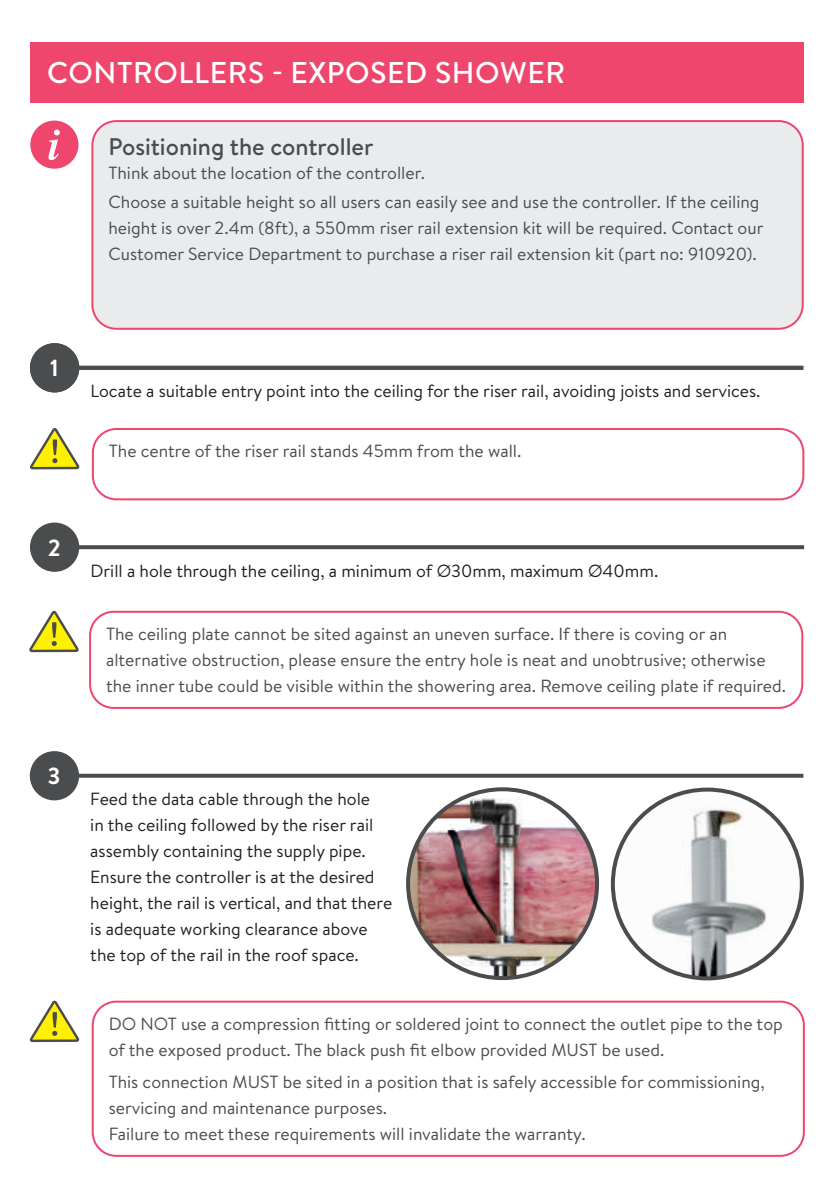
<style>
.page{position:relative;width:840px;height:1191px;background:#fff}
.page>*{position:absolute;margin:0;border:0;box-sizing:border-box;transform-origin:0 0}
.t1{font:500 30px "Brandon Text";letter-spacing:.02em;color:#fff}
.t2{font:500 24px "Brandon Text";color:#4b4c4d}
.t3{font:700 24px "Brandon Grotesque";color:#fff}
.t4{font:17.6px/26px "Brandon Text";color:#4b4c4d}
.t5{font:17.6px/26px "Brandon Text";color:#231f20}
</style>
<div class="page">
<div style="left:92px;top:1000px;width:712px;height:156px;border:2px solid #ef466e;border-radius:24px"></div>
<svg style="left:30px;top:1000px;width:49px;height:42px"></svg>
<div style="left:92px;top:121px;width:710px;height:208px;background:#eaebec;border-radius:24px"></div>
<div style="left:91px;top:120px;width:712px;height:210px;border:2px solid #ef466e;border-radius:24px"></div>
<div style="left:92px;top:428px;width:711px;height:72px;border:2px solid #ef466e;border-radius:24px"></div>
<hr style="left:72px;top:366px;width:729px;height:4px;background:#4b4c4d">
<div style="left:32px;top:345px;width:45px;height:45px;background:#4b4c4d;border-radius:50%"></div>
<div style="left:30px;top:343px;width:49px;height:49px;border:4px solid #4b4c4d;border-radius:50%"></div>
<div style="left:30px;top:43px;width:773px;height:60px;background:#ef466e"></div>
<div style="left:30px;top:121px;width:48px;height:48px;background:#ef466e;border-radius:50%"></div>
<svg style="left:48px;top:129px;width:12px;height:31px"></svg>
<svg style="left:79px;top:545px;width:724px;height:4px;background:#535455"></svg>
<div style="left:32px;top:524px;width:45px;height:46px;background:#4b4c4d;border-radius:50%"></div>
<div style="left:30px;top:522px;width:49px;height:50px;border:4px solid #4b4c4d;border-radius:50%"></div>
<div style="left:89px;top:611px;width:713px;height:98px;border:2px solid #ef466e;border-radius:24px"></div>
<svg style="left:30px;top:428px;width:49px;height:41px"></svg>
<svg style="left:29px;top:611px;width:50px;height:41px"></svg>
<img style="left:408px;top:789px;width:188px;height:189px">
<div style="left:406px;top:787px;width:192px;height:193px;border:4px solid #4b4c4d;border-radius:50%"></div>
<img style="left:612px;top:789px;width:189px;height:189px;border-radius:94px">
<div style="left:610px;top:787px;width:193px;height:193px;border:4px solid #4b4c4d;border-radius:50%"></div>
<svg style="left:79px;top:773px;width:724px;height:4px;background:#6c6d6e"></svg>
<div style="left:32px;top:753px;width:45px;height:45px;background:#4b4c4d;border-radius:50%"></div>
<div style="left:30px;top:751px;width:49px;height:49px;border:4px solid #4b4c4d;border-radius:50%"></div>
<h1 class="t1" style="left:47px;top:52px;width:519px">CONTROLLERS - EXPOSED SHOWER</h1>
<h2 class="t2" style="left:108px;top:130px;width:266px">Positioning the controller</h2>
<p class="t4" style="left:108px;top:158px;width:652px;line-height:28.8px">Think about the location of the controller.<br>Choose a suitable height so all users can easily see and use the controller. If the ceiling</p>
<p class="t4" style="left:108px;top:214px;width:656px">height is over 2.4m (8ft), a 550mm riser rail extension kit will be required. Contact our<br>Customer Service Department to purchase a riser rail extension kit (part no: 910920).</p>
<h2 class="t3" style="left:41px;top:351px;width:29px">2 01</h2>
<p class="t5" style="left:91px;top:377px;width:671px">Locate a suitable entry point into the ceiling for the riser rail, avoiding joists and services.</p>
<p class="t4" style="left:109px;top:437px;width:414px">The centre of the riser rail stands 45mm from the wall.</p>
<h2 class="t3" style="left:48px;top:530px;width:14px">2</h2>
<h2 class="t3" style="left:48px;top:759px;width:14px">3</h2>
<p class="t5" style="left:91px;top:557px;width:569px">Drill a hole through the ceiling, a minimum of Ø30mm, maximum Ø40mm.</p>
<p class="t4" style="left:106px;top:620px;width:681px">The ceiling plate cannot be sited against an uneven surface. If there is coving or an alternative obstruction, please ensure the entry hole is neat and unobtrusive; otherwise the inner tube could be visible within the showering area. Remove ceiling plate if required.</p>
<p class="t5" style="left:90px;top:785px;width:303px">Feed the data cable through the hole<br>in the ceiling followed by the riser rail assembly containing the supply pipe.<br>Ensure the controller is at the desired height, the rail is vertical, and that there is adequate working clearance above the top of the rail in the roof space.</p>
<p class="t4" style="left:109px;top:1010px;width:675px">DO NOT use a compression fitting or soldered joint to connect the outlet pipe to the top of the exposed product. The black push fit elbow provided MUST be used.</p>
<p class="t4" style="left:109px;top:1068px;width:657px">This connection MUST be sited in a position that is safely accessible for commissioning, servicing and maintenance purposes.<br>Failure to meet these requirements will invalidate the warranty.</p>
</div>
